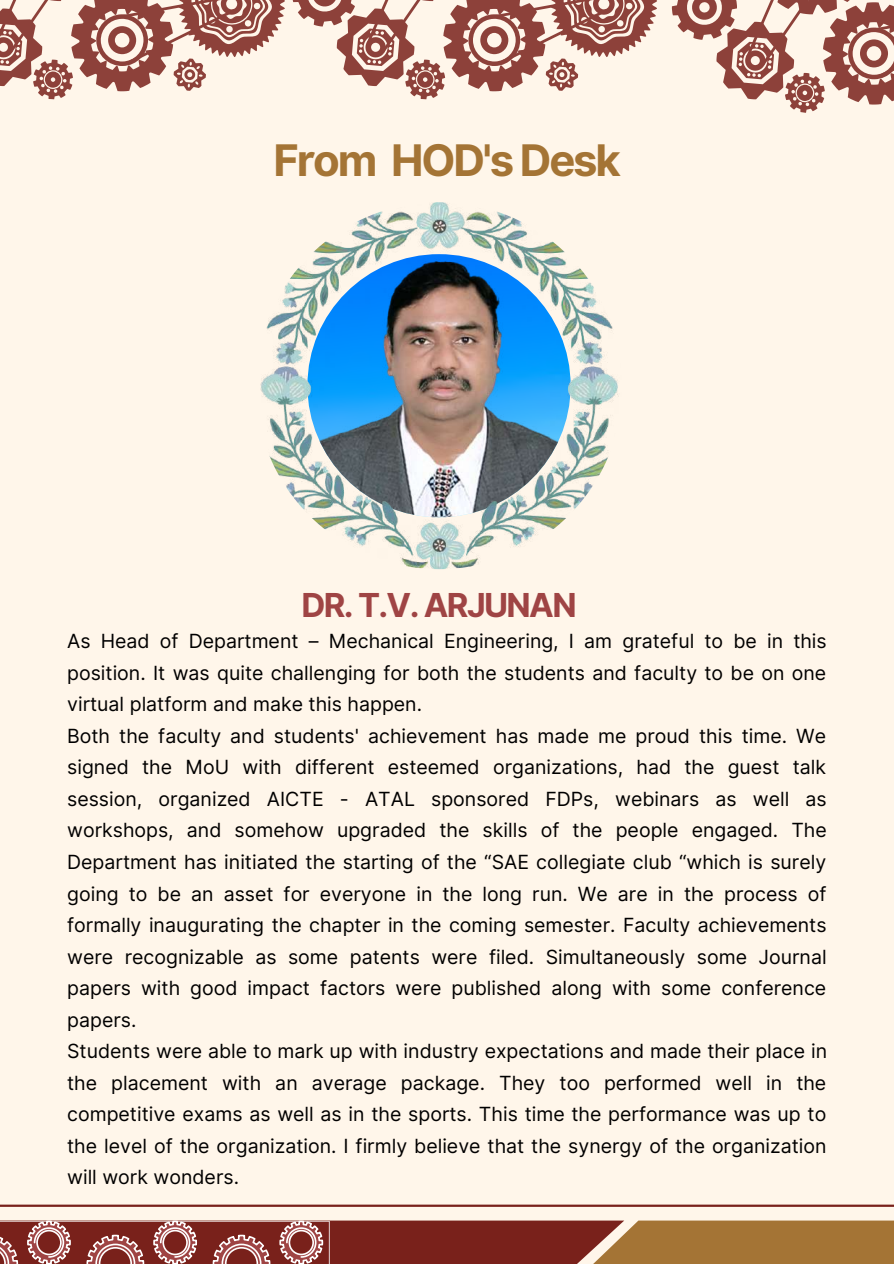
<style>
.page{position:relative;width:894px;height:1264px;background:#fff}
.page>*{position:absolute;margin:0;border:0;box-sizing:border-box;transform-origin:0 0}
.t1{font:700 43.5px "Inter";letter-spacing:-.05em;color:#a47435}
.t2{font:700 33px "Inter";letter-spacing:-.05em;color:#9f4444}
.t3{font:19.5px/31.5px "Inter";color:#000}
</style>
<div class="page">
<div style="left:0;top:0;width:893px;height:1263px;background:#fff6ea"></div>
<hr style="left:0;top:1204px;width:893px;height:2px;background:#79211b">
<svg style="left:0;top:1220px;width:893px;height:43px;background:#96533c"></svg>
<svg style="left:0;top:0;width:657px;height:100px"></svg>
<svg style="left:671px;top:0;width:222px;height:113px"></svg>
<img style="left:255px;top:202px;width:367px;height:367px;border-radius:50%">
<h1 class="t1" style="left:273px;top:134px;width:349px">From HOD's Desk</h1>
<h2 class="t2" style="left:301px;top:585px;width:276px">DR. T.V. ARJUNAN</h2>
<p class="t3" style="left:67px;top:625px;width:761px">As Head of Department – Mechanical Engineering, I am grateful to be in this position. It was quite challenging for both the students and faculty to be on one virtual platform and make this happen.<br>Both the faculty and students' achievement has made me proud this time. We signed the MoU with different esteemed organizations, had the guest talk session, organized AICTE - ATAL sponsored FDPs, webinars as well as workshops, and somehow upgraded the skills of the people engaged. The Department has initiated the starting of the “SAE collegiate club “which is surely going to be an asset for everyone in the long run. We are in the process of formally inaugurating the chapter in the coming semester. Faculty achievements were recognizable as some patents were filed. Simultaneously some Journal papers with good impact factors were published along with some conference papers.<br>Students were able to mark up with industry expectations and made their place in the placement with an average package. They too performed well in the competitive exams as well as in the sports. This time the performance was up to the level of the organization. I firmly believe that the synergy of the organization will work wonders.</p>
</div>
